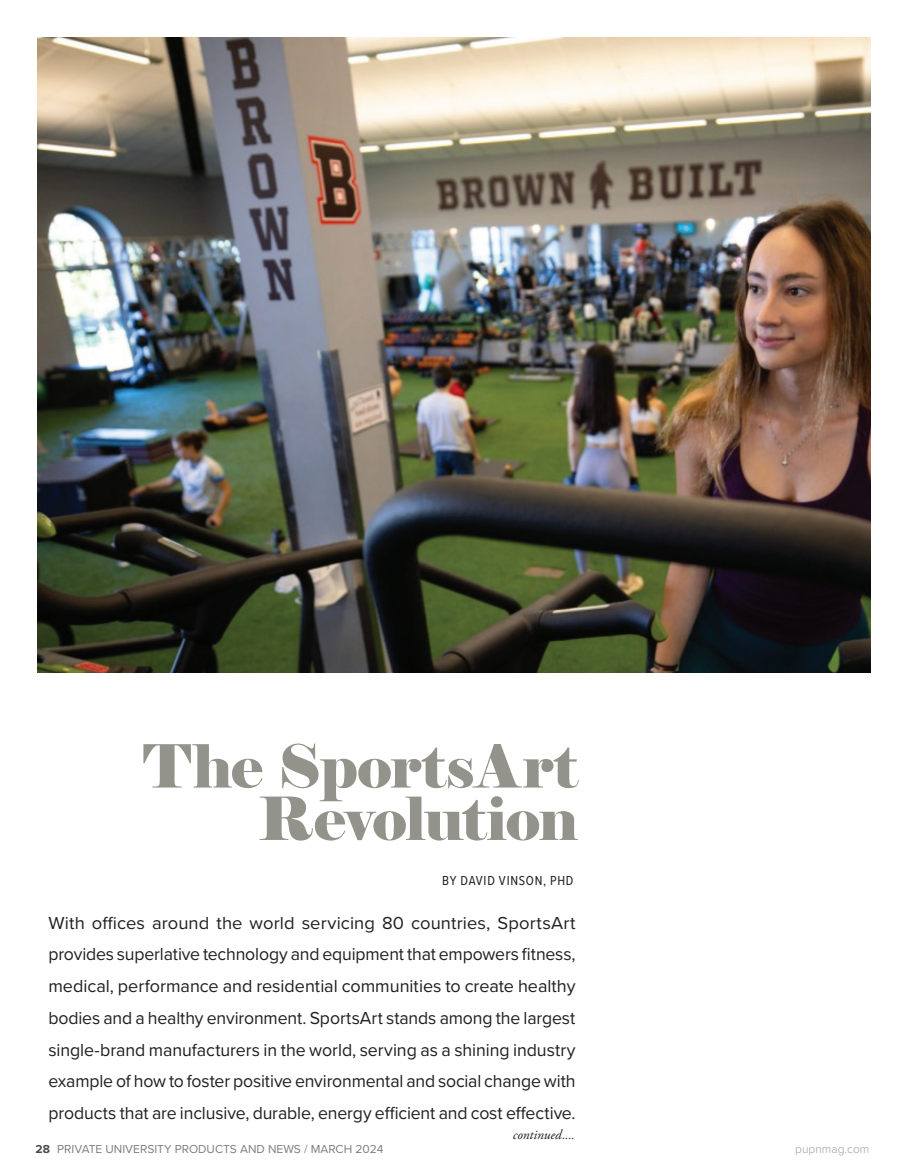
<style>
.page{position:relative;width:905px;height:1175px;background:#fff}
.page>*{position:absolute;margin:0;border:0;box-sizing:border-box;transform-origin:0 0}
.t1{font:59.4px/52.3px "Elephant";letter-spacing:-.01em;color:#93938b;text-align:right}
.t2{font:18px/31.8px "Proxima Nova";letter-spacing:-.01em;color:#231f20;text-align:justify}
.t3{font:13.5px "Proxima Nova Cond";letter-spacing:.055em;color:#231f20}
.t4{font:italic 13.5px "Adobe Garamond Pro";color:#231f20}
.t5{font:12px "Proxima Nova";color:#7c7f7e}
.t6{font:300 12px "Proxima Nova";color:#9f9f97}
.s1{font-weight:700;color:#4b4c4d}
</style>
<div class="page">
<img style="left:37px;top:37px;width:833px;height:635px">
<h1 class="t1" style="left:143px;top:741px;width:436px">The SportsArt<br>Revolution</h1>
<p class="t3" style="left:442px;top:870px;width:133px">BY DAVID VINSON, PHD</p>
<p class="t2" style="left:48px;top:905px;width:528px">With offices around the world servicing 80 countries, SportsArt provides superlative technology and equipment that empowers fitness, medical, performance and residential communities to create healthy bodies and a healthy environment. SportsArt stands among the largest single-brand manufacturers in the world, serving as a shining industry example of how to foster positive environmental and social change with products that are inclusive, durable, energy efficient and cost effective.</p>
<p class="t4" style="left:513px;top:1126px;width:64px">continued....</p>
<p class="t5" style="left:36px;top:1139px;width:349px"><span class="s1">28</span> PRIVATE UNIVERSITY PRODUCTS AND NEWS / MARCH 2024</p>
<p class="t6" style="left:795px;top:1139px;width:75px">pupnmag.com</p>
</div>
